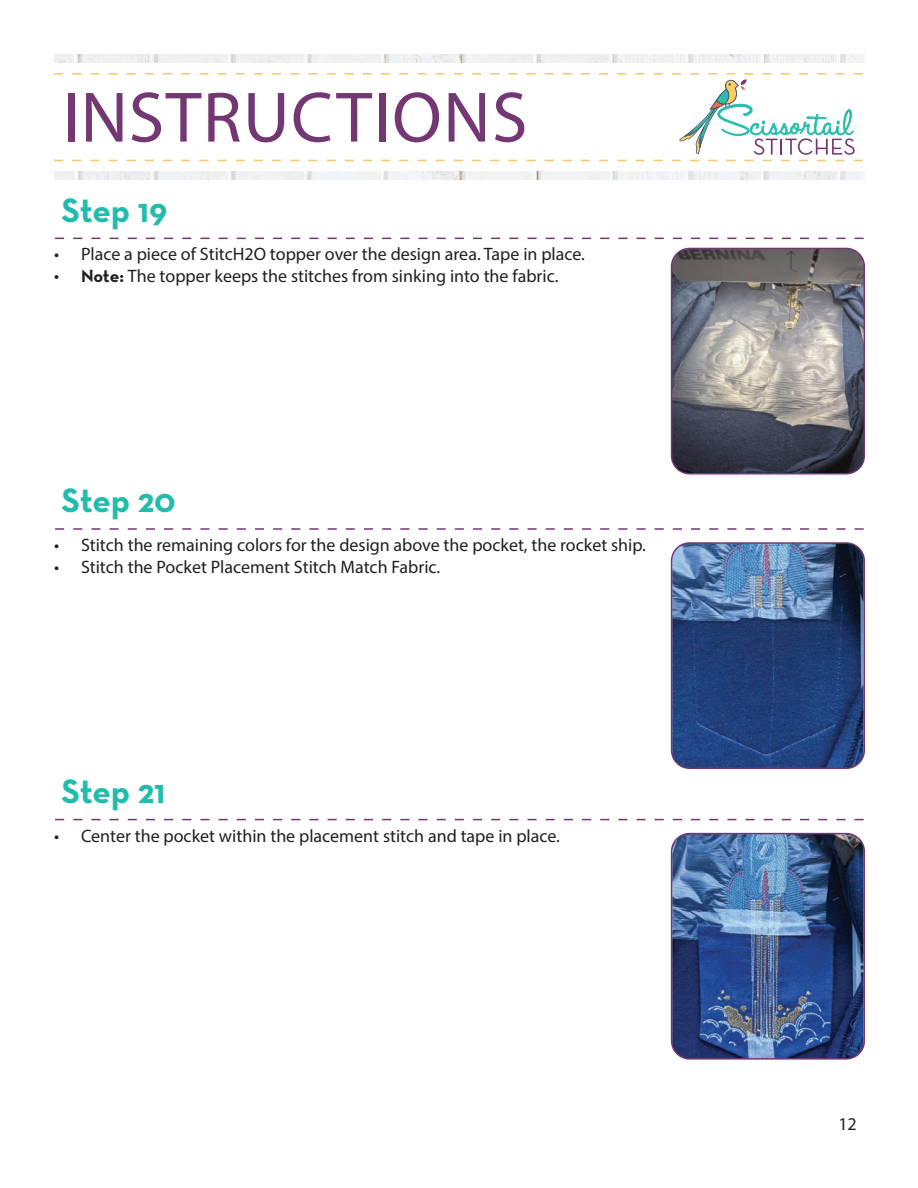
<style>
.page{position:relative;width:918px;height:1188px;background:#fff}
.page>*{position:absolute;margin:0;border:0;box-sizing:border-box;transform-origin:0 0}
.t1{font:72px "Myriad Pro";letter-spacing:.02em;color:#733773}
.t2{font:700 34.5px "Neutra Text";letter-spacing:-.005em;color:#22bcac}
.t3{font:18px "Myriad Pro";color:#231f20}
.s1{font-family:"Neutra Text";font-weight:700}
</style>
<div class="page">
<img style="left:54px;top:54px;width:810px;height:126px">
<div style="left:29px;top:63px;width:863px;height:108px;background:#fff"></div>
<svg style="left:54px;top:73px;width:809px;height:88px"></svg>
<svg style="left:55px;top:238px;width:809px;height:1px"></svg>
<img style="left:672px;top:248px;width:192px;height:226px">
<div style="left:671px;top:248px;width:194px;height:226px;border:2px solid #733773;border-radius:18px"></div>
<svg style="left:55px;top:528px;width:809px;height:2px"></svg>
<img style="left:672px;top:545px;width:192px;height:223px">
<div style="left:671px;top:542px;width:194px;height:227px;border:2px solid #733773;border-radius:18px"></div>
<svg style="left:55px;top:819px;width:809px;height:1px"></svg>
<img style="left:672px;top:834px;width:192px;height:223px">
<div style="left:671px;top:833px;width:194px;height:227px;border:2px solid #733773;border-radius:18px"></div>
<h1 class="t1" style="left:63px;top:73px;width:466px">INSTRUCTIONS</h1>
<h2 class="t2" style="left:62px;top:188px;width:107px">Step 19</h2>
<p class="t3" style="left:54px;top:243px;width:533px">• Place a piece of StitcH2O topper over the design area. Tape in place.</p>
<p class="t3" style="left:54px;top:265px;width:506px"><span class="s1">• Note:</span> The topper keeps the stitches from sinking into the fabric.</p>
<h2 class="t2" style="left:62px;top:479px;width:116px">Step 20</h2>
<p class="t3" style="left:54px;top:534px;width:594px">• Stitch the remaining colors for the design above the pocket, the rocket ship.</p>
<p class="t3" style="left:54px;top:555px;width:388px">• Stitch the Pocket Placement Stitch Match Fabric.</p>
<h2 class="t2" style="left:62px;top:770px;width:106px">Step 21</h2>
<p class="t3" style="left:54px;top:824px;width:508px">• Center the pocket within the placement stitch and tape in place.</p>
<p class="t3" style="left:838px;top:1113px;width:20px">12</p>
</div>
